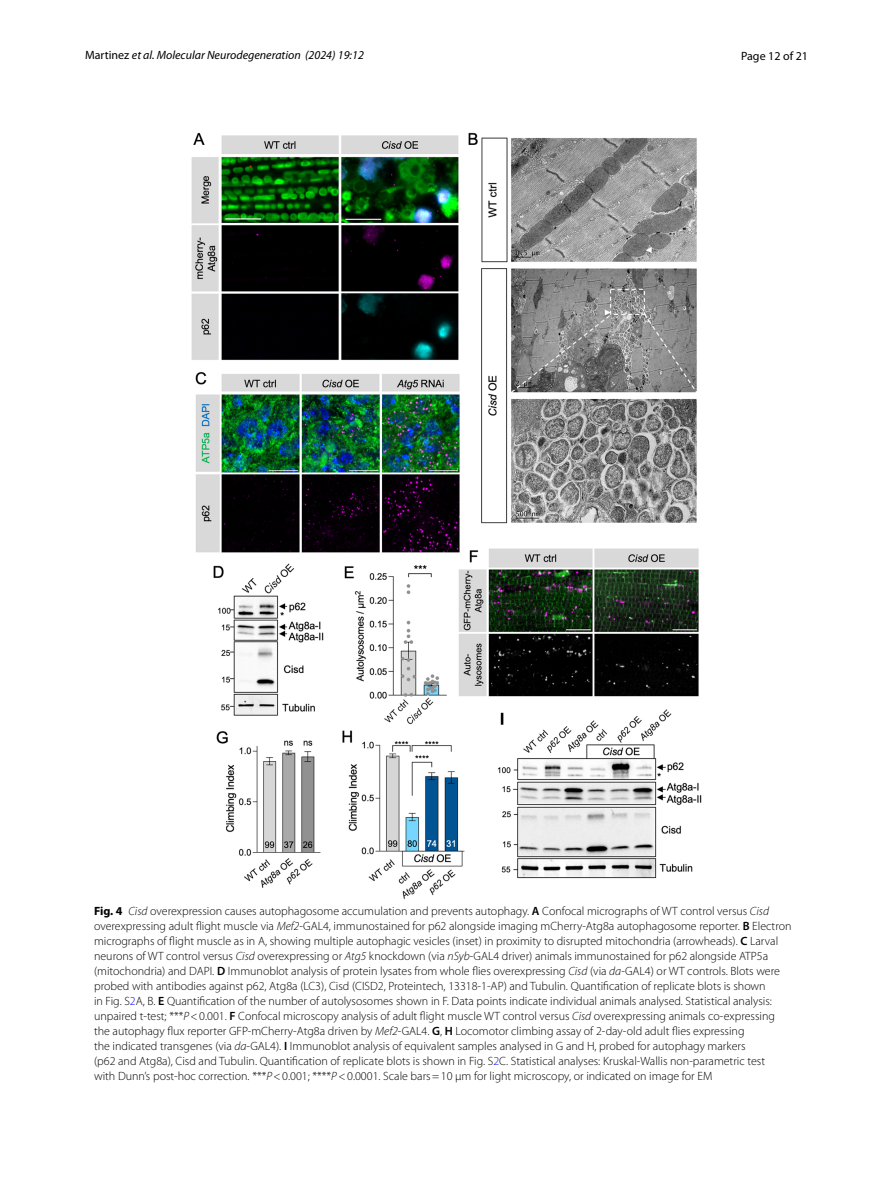
<style>
.page{position:relative;width:893px;height:1187px;background:#fff}
.page>*{position:absolute;margin:0;border:0;box-sizing:border-box;transform-origin:0 0}
.t1{font:300 12px/15px "Myriad Pro";color:#000}
.t2{font:italic 12px "Myriad Pro";color:#000}
.t3{font:12px "Myriad Pro";color:#000}
.s1{font-style:normal}
.s2{font-weight:700}
.s3{font-style:italic}
.s4{font-weight:600}
.s5{color:#00f}
</style>
<div class="page">
<img style="left:191px;top:133px;width:511px;height:766px">
<p class="t2" style="left:85px;top:48px;width:280px"><span class="s1">Martinez</span> et al. Molecular Neurodegeneration (2024) 19:12</p>
<p class="t3" style="left:741px;top:48px;width:68px">Page 12 of 21</p>
<p class="t1" style="left:94px;top:903px;width:699px"><span class="s2">Fig. 4</span> <span class="s3">Cisd</span> overexpression causes autophagosome accumulation and prevents autophagy. <span class="s4">A</span> Confocal micrographs of WT control versus <span class="s3">Cisd </span>overexpressing adult flight muscle via <span class="s3">Mef2</span>-GAL4, immunostained for p62 alongside imaging mCherry-Atg8a autophagosome reporter. <span class="s4">B</span> Electron micrographs of flight muscle as in A, showing multiple autophagic vesicles (inset) in proximity to disrupted mitochondria (arrowheads). <span class="s4">C</span> Larval neurons of WT control versus <span class="s3">Cisd</span> overexpressing or <span class="s3">Atg5</span> knockdown (via <span class="s3">nSyb</span>-GAL4 driver) animals immunostained for p62 alongside ATP5a (mitochondria) and DAPI. <span class="s4">D</span> Immunoblot analysis of protein lysates from whole flies overexpressing <span class="s3">Cisd</span> (via <span class="s3">da</span>-GAL4) or WT controls. Blots were probed with antibodies against p62, Atg8a (LC3), Cisd (CISD2, Proteintech, 13318-1-AP) and Tubulin. Quantification of replicate blots is shown<br>in Fig. S<span class="s5">2</span>A, B. <span class="s4">E</span> Quantification of the number of autolysosomes shown in F. Data points indicate individual animals analysed. Statistical analysis: unpaired t-test; ***<span class="s3">P</span>&lt;0.001. <span class="s4">F</span> Confocal microscopy analysis of adult flight muscle WT control versus <span class="s3">Cisd</span> overexpressing animals co-expressing the autophagy flux reporter GFP-mCherry-Atg8a driven by <span class="s3">Mef2</span>-GAL4. <span class="s4">G</span>, <span class="s4">H</span> Locomotor climbing assay of 2-day-old adult flies expressing<br>the indicated transgenes (via <span class="s3">da</span>-GAL4). <span class="s4">I</span> Immunoblot analysis of equivalent samples analysed in G and H, probed for autophagy markers<br>(p62 and Atg8a), Cisd and Tubulin. Quantification of replicate blots is shown in Fig. S<span class="s5">2</span>C. Statistical analyses: Kruskal-Wallis non-parametric test<br>with Dunn’s post-hoc correction. ***<span class="s3">P</span>&lt;0.001; ****<span class="s3">P</span>&lt;0.0001. Scale bars=10 μm for light microscopy, or indicated on image for EM</p>
</div>
